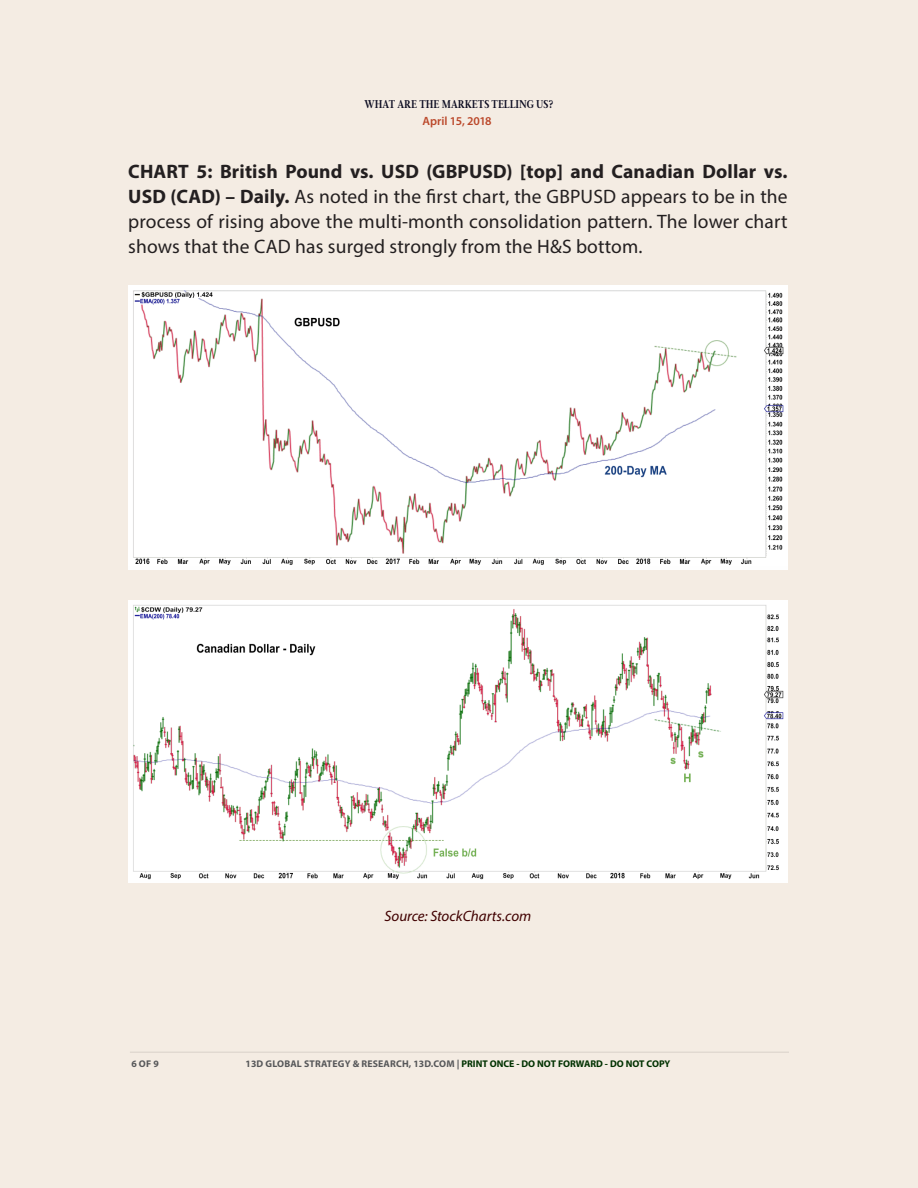
<style>
.page{position:relative;width:918px;height:1188px;background:#f4ece3}
.page>*{position:absolute;margin:0;border:0;box-sizing:border-box;transform-origin:0 0}
.body-regular{font:19.5px/24.9px "Myriad Pro";letter-spacing:.01em;color:#231f20;text-align:justify}
.chart-table-credit-a{font:italic 15px "Myriad Pro";color:#400000}
.t1{font:600 12px "Myriad Pro";letter-spacing:-.005em;color:#bb482a}
.t2{font:600 11.25px "Magneta Condensed";color:#0b0b20}
.t3{font:700 9.75px "Myriad Pro";color:#57585a}
.s1{font-weight:700}
.s2{color:#003100}
</style>
<div class="page">
<hr style="left:130px;top:1052px;width:659px;height:1px;background:#231f20">
<img style="left:129px;top:285px;width:658px;height:285px">
<img style="left:129px;top:600px;width:658px;height:282px">
<p class="t2" style="left:365px;top:96px;width:191px">WHAT ARE THE MARKETS TELLING US?</p>
<p class="t1" style="left:423px;top:114px;width:71px">April 15, 2018</p>
<p class="body-regular" style="left:128px;top:159px;width:661px"><span class="s1">CHART 5: British Pound vs. USD (GBPUSD) [top] and Canadian Dollar vs.<br>USD (CAD) – Daily.</span> As noted in the first chart, the GBPUSD appears to be in the process of rising above the multi-month consolidation pattern. The lower chart shows that the CAD has surged strongly from the H&amp;S bottom.</p>
<p class="chart-table-credit-a" style="left:385px;top:907px;width:148px">Source: StockCharts.com</p>
<p class="t3" style="left:131px;top:1058px;width:29px">6 OF 9</p>
<p class="t3" style="left:246px;top:1058px;width:426px">13D GLOBAL STRATEGY &amp; RESEARCH, 13D.COM | <span class="s2">PRINT ONCE - DO NOT FORWARD - DO NOT COPY</span></p>
</div>
